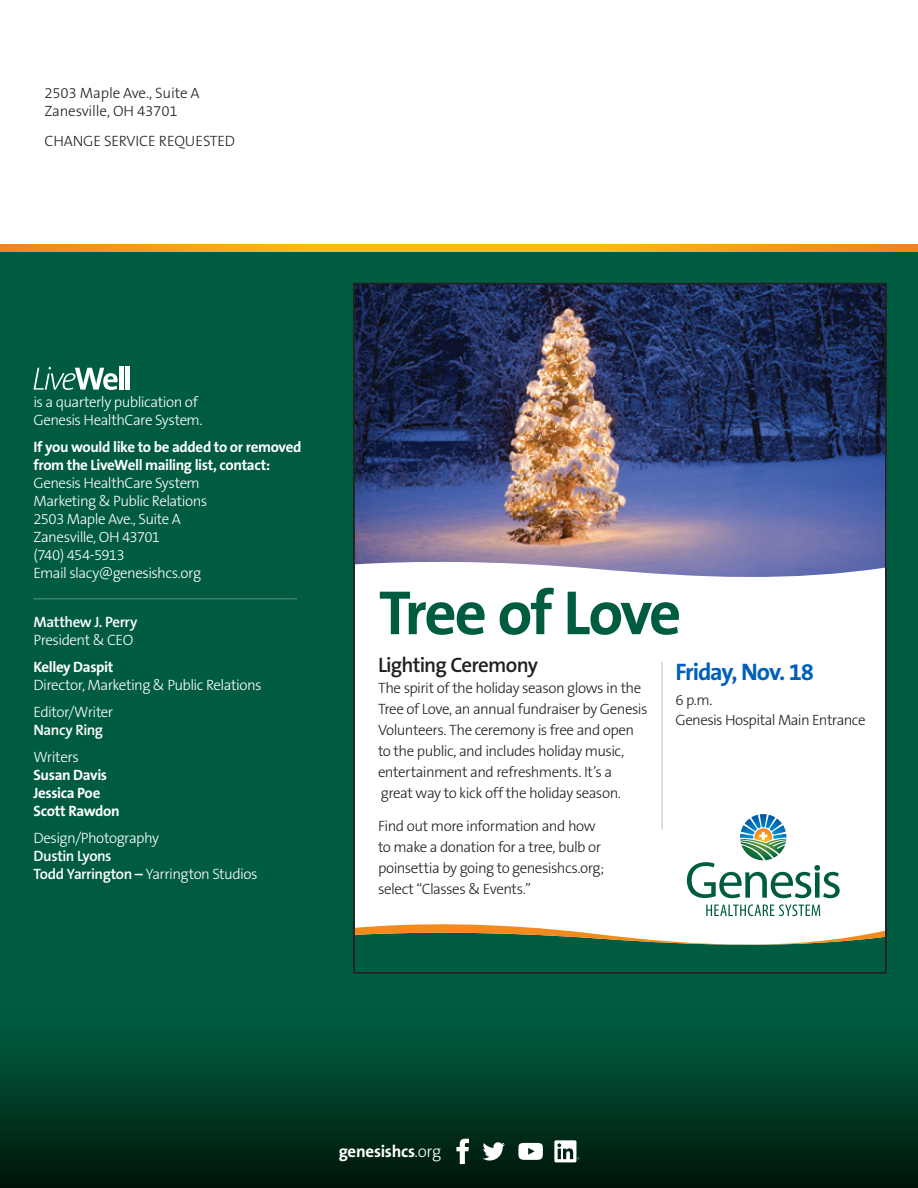
<style>
.page{position:relative;width:918px;height:1188px;background:#fff}
.page>*{position:absolute;margin:0;border:0;box-sizing:border-box;transform-origin:0 0}
.t1{font:700 63px "The Sans B7";letter-spacing:-.04em;color:#005c41}
.t2{font:700 24px "The Sans B7";letter-spacing:-.045em;color:#005fb9}
.t3{font:600 21px "The Sans B6";letter-spacing:-.04em;color:#231f20}
.t4{font:700 16.95px "The Sans B7";letter-spacing:-.015em;color:#fff}
.t5{font:300 15px/21px "The Sans B3";letter-spacing:-.03em;color:#231f20}
.t6{font:300 15px/18px "The Sans B3";letter-spacing:-.035em;color:#fff}
.t7{font:700 15px "The Sans B7";letter-spacing:-.025em;color:#fff}
.t8{font:300 15px "The Sans B3";letter-spacing:-.01em;color:#231f20}
.t9{font:600 15px "The Sans B6";letter-spacing:-.03em;color:#fff}
.t10{font:300 15px "The Sans B3";letter-spacing:-.055em;color:#fff}
.s1{font-family:"The Sans B6";font-weight:600}
.s2{font-family:"The Sans B3";font-weight:300}
</style>
<div class="page">
<div style="left:0;top:251px;width:918px;height:937px;background:#005c41"></div>
<div style="left:354px;top:284px;width:532px;height:689px;background:#fff"></div>
<div style="left:0;top:1006px;width:918px;height:182px;background:linear-gradient(to bottom,#006245,#00160a)"></div>
<svg style="left:0;top:244px;width:917px;height:7px;background:#f9a419"></svg>
<hr style="left:33px;top:598px;width:264px;height:1px;background:#5e907b">
<svg style="left:33px;top:367px;width:85px;height:23px"></svg>
<hr style="left:119px;top:366px;width:4px;height:24px;background:#fff">
<hr style="left:126px;top:366px;width:4px;height:24px;background:#fff">
<hr style="left:661px;top:662px;width:2px;height:167px;background:#c5b9b3">
<img style="left:356px;top:286px;width:528px;height:291px">
<svg style="left:687px;top:814px;width:153px;height:84px"></svg>
<svg style="left:356px;top:904px;width:528px;height:67px"></svg>
<hr style="left:917px;top:0;width:1px;height:283px;background:#4a3800">
<svg style="left:482px;top:1142px;width:23px;height:19px"></svg>
<svg style="left:518px;top:1143px;width:25px;height:17px"></svg>
<svg style="left:456px;top:1139px;width:13px;height:25px"></svg>
<svg style="left:554px;top:1140px;width:25px;height:22px"></svg>
<p class="t8" style="left:44px;top:84px;width:157px">2503 Maple Ave., Suite A</p>
<p class="t8" style="left:44px;top:102px;width:135px">Zanesville, OH 43701</p>
<p class="t8" style="left:44px;top:133px;width:192px">CHANGE SERVICE REQUESTED</p>
<p class="t6" style="left:33px;top:393px;width:171px">is a quarterly publication of<br>Genesis HealthCare System.</p>
<p class="t7" style="left:33px;top:439px;width:270px">If you would like to be added to or removed</p>
<p class="t7" style="left:33px;top:457px;width:238px">from the LiveWell mailing list, contact:</p>
<p class="t6" style="left:33px;top:474px;width:168px">Genesis HealthCare System</p>
<p class="t6" style="left:33px;top:492px;width:175px">Marketing &amp; Public Relations</p>
<p class="t6" style="left:33px;top:510px;width:149px">2503 Maple Ave., Suite A</p>
<p class="t6" style="left:33px;top:528px;width:128px">Zanesville, OH 43701</p>
<p class="t10" style="left:33px;top:547px;width:93px">(740) 454-5913</p>
<p class="t6" style="left:33px;top:564px;width:169px">Email slacy@genesishcs.org</p>
<p class="t9" style="left:33px;top:614px;width:105px">Matthew J. Perry</p>
<p class="t6" style="left:33px;top:631px;width:101px">President &amp; CEO</p>
<p class="t7" style="left:33px;top:659px;width:82px">Kelley Daspit</p>
<p class="t6" style="left:33px;top:676px;width:230px">Director, Marketing &amp; Public Relations</p>
<p class="t6" style="left:33px;top:703px;width:81px">Editor/Writer</p>
<p class="t9" style="left:33px;top:722px;width:71px">Nancy Ring</p>
<p class="t6" style="left:33px;top:748px;width:47px">Writers</p>
<p class="t7" style="left:33px;top:767px;width:75px">Susan Davis</p>
<p class="t7" style="left:33px;top:785px;width:68px">Jessica Poe</p>
<p class="t7" style="left:33px;top:803px;width:88px">Scott Rawdon</p>
<p class="t6" style="left:33px;top:829px;width:127px">Design/Photography</p>
<p class="t9" style="left:33px;top:848px;width:80px">Dustin Lyons</p>
<p class="t6" style="left:33px;top:865px;width:226px"><span class="s1">Todd Yarrington –</span> Yarrington Studios</p>
<p class="t1" style="left:379px;top:579px;width:304px">Tree of Love</p>
<p class="t3" style="left:378px;top:654px;width:162px">Lighting Ceremony</p>
<p class="t5" style="left:378px;top:678px;width:271px">The spirit of the holiday season glows in the Tree of Love, an annual fundraiser by Genesis Volunteers. The ceremony is free and open to the public, and includes holiday music, entertainment and refreshments. It’s a</p>
<p class="t5" style="left:381px;top:783px;width:242px">great way to kick off the holiday season.</p>
<p class="t5" style="left:378px;top:816px;width:219px">Find out more information and how</p>
<p class="t5" style="left:378px;top:837px;width:228px">to make a donation for a tree, bulb or poinsettia by going to genesishcs.org;</p>
<p class="t5" style="left:378px;top:879px;width:154px">select “Classes &amp; Events.”</p>
<p class="t2" style="left:676px;top:659px;width:140px">Friday, Nov. 18</p>
<p class="t5" style="left:676px;top:690px;width:38px">6 p.m.</p>
<p class="t5" style="left:676px;top:710px;width:191px">Genesis Hospital Main Entrance</p>
<p class="t4" style="left:339px;top:1142px;width:104px">genesishcs<span class="s2">.org</span></p>
</div>
